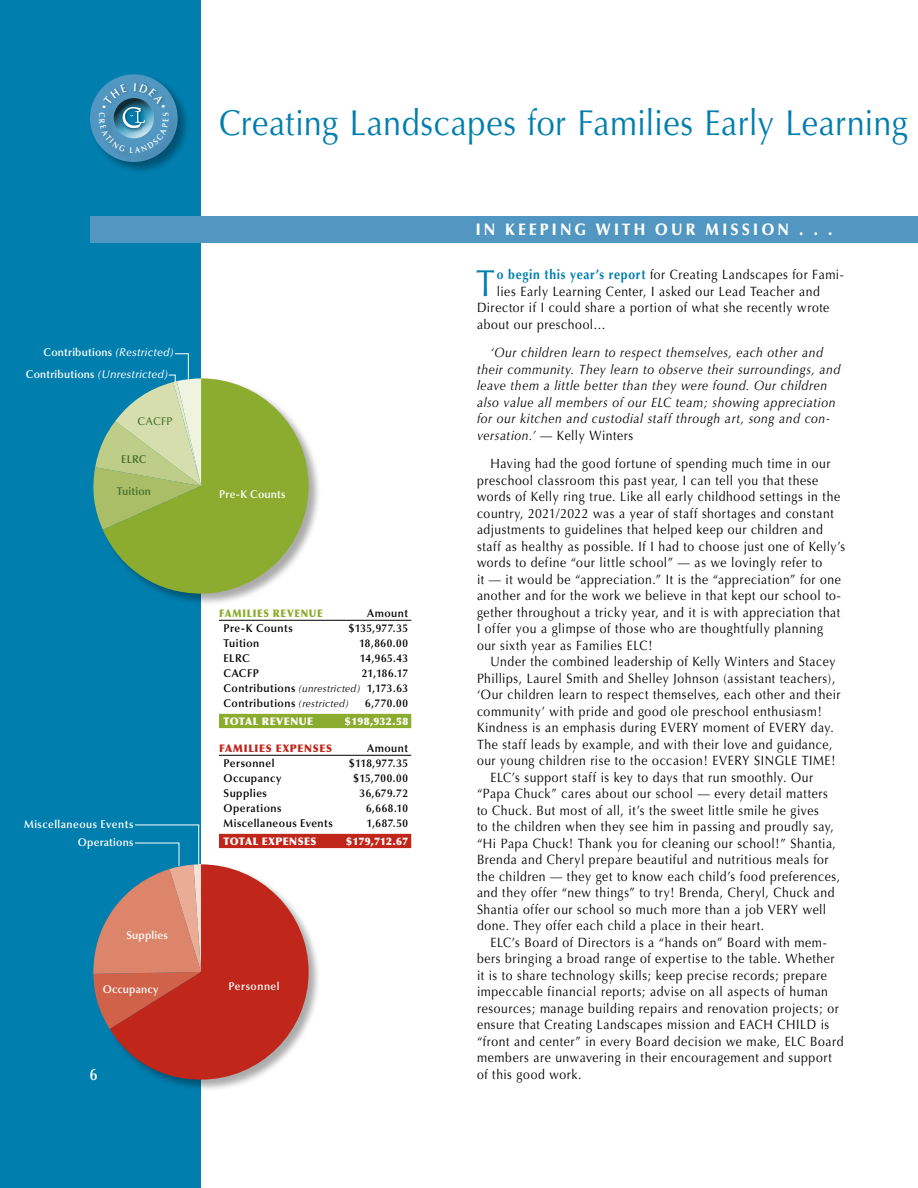
<style>
.page{position:relative;width:918px;height:1188px;background:#fff}
.page>*{position:absolute;margin:0;border:0;box-sizing:border-box;transform-origin:0 0}
.t1{font:37.65px "Optima";color:#007eae;scale:.9 1}
.t2{font:36px "Optima";letter-spacing:.01em;color:#007eae;scale:.9 1}
.t3{font:900 16.5px "Optima";letter-spacing:.21em;color:#fff;scale:.9 1}
.t4{font:600 16.5px "Optima";color:#fff;scale:.9 1}
.t5{font:13.5px/16.5px "Optima";letter-spacing:.045em;color:#000;scale:.9 1}
.t6{font:italic 13.5px/16.5px "Optima";letter-spacing:.045em;color:#000;scale:.9 1}
.t7{font:600 11.25px/15px "Optima";letter-spacing:.045em;color:#000;text-align:justify;scale:.95 1}
.t8{font:600 11.25px/18px "Optima";letter-spacing:.03em;color:#fff;text-align:right;scale:.95 1}
.t9{font:italic 500 11.25px "Optima";letter-spacing:.02em;color:#fff;scale:.95 1}
.t10{font:600 11.25px "Optima";letter-spacing:.015em;color:#476e2f;scale:.95 1}
.t11{font:500 11.25px "Optima";letter-spacing:.025em;color:#476e2f;scale:.95 1}
.t12{font:900 10.5px "Optima";letter-spacing:.04em;color:#fff;scale:.95 1}
.t13{font:900 10.5px "Optima";letter-spacing:.07em;color:#c1261b;scale:.95 1}
.t14{font:900 10.5px "Optima";letter-spacing:.07em;color:#8cac2f;scale:.9 1}
.s1{font-weight:500;font-style:italic}
.s2{font-weight:600;font-style:normal}
.s3{font-weight:400;font-style:italic;font-size:10.5px}
.s4{font-weight:700;color:#007eae}
.s5{font-style:normal}
</style>
<div class="page">
<div style="left:0;top:0;width:201px;height:1188px;background:#007eae"></div>
<div style="left:90px;top:216px;width:828px;height:27px;background:#5297c1"></div>
<div style="left:89px;top:74px;width:101px;height:101px;background:#000;opacity:.33"></div>
<div style="left:90px;top:74px;width:88px;height:88px;background:#5297c1;border-radius:50%"></div>
<div style="left:102px;top:81px;width:64px;height:27px;background:#000;opacity:.33"></div>
<div style="left:98px;top:105px;width:83px;height:60px;background:#000;opacity:.33"></div>
<hr style="left:219px;top:620px;width:192px;height:1px;background:#000">
<div style="left:219px;top:714px;width:192px;height:14px;background:#8cac2f"></div>
<hr style="left:219px;top:755px;width:192px;height:1px;background:#000">
<div style="left:219px;top:834px;width:192px;height:14px;background:#c1261b"></div>
<div style="left:110px;top:864px;width:211px;height:228px;background:#000;opacity:.33"></div>
<div style="left:103px;top:378px;width:218px;height:228px;background:#000;opacity:.33"></div>
<svg style="left:103px;top:378px;width:206px;height:216px;fill:#8cac2f"></svg>
<svg style="left:93px;top:825px;width:216px;height:255px"></svg>
<svg style="left:93px;top:353px;width:108px;height:177px"></svg>
<svg style="left:99px;top:83px;width:70px;height:70px"></svg>
<p class="t8" style="left:44px;top:343px;width:138px">Contributions <span class="s1">(Restricted)</span></p>
<p class="t9" style="left:26px;top:368px;width:151px"><span class="s2">Contributions</span> (Unrestricted)</p>
<p class="t11" style="left:138px;top:415px;width:38px">CACFP</p>
<p class="t10" style="left:121px;top:453px;width:28px">ELRC</p>
<p class="t10" style="left:117px;top:484px;width:38px">Tuition</p>
<p class="t8" style="left:24px;top:815px;width:117px">Miscellaneous Events<br>Operations</p>
<p class="t8" style="left:126px;top:926px;width:45px">Supplies</p>
<p class="t8" style="left:103px;top:980px;width:60px">Occupancy</p>
<p class="t4" style="left:90px;top:1065px;width:10px">6</p>
<h2 class="t2" style="left:219px;top:102px;width:767px">Creating Landscapes for Families Early Learning</h2>
<p class="t8" style="left:219px;top:485px;width:71px">Pre-K Counts</p>
<p class="t14" style="left:219px;top:607px;width:117px">FAMILIES REVENUE</p>
<p class="t7" style="left:367px;top:606px;width:44px">Amount</p>
<p class="t7" style="left:223px;top:621px;width:74px">Pre-K Counts</p>
<p class="t7" style="left:349px;top:621px;width:64px">$135,977.35</p>
<p class="t7" style="left:223px;top:636px;width:39px">Tuition</p>
<p class="t7" style="left:359px;top:636px;width:53px">18,860.00</p>
<p class="t7" style="left:223px;top:651px;width:29px">ELRC</p>
<p class="t7" style="left:360px;top:651px;width:52px">14,965.43</p>
<p class="t7" style="left:224px;top:666px;width:29px">CACFP</p>
<p class="t7" style="left:223px;top:666px;width:196px;text-indent:138px">21,186.17<br>Contributions <span class="s3">(unrestricted)</span> 1,173.63<br>Contributions <span class="s3">(restricted)</span></p>
<p class="t7" style="left:365px;top:696px;width:47px">6,770.00</p>
<p class="t12" style="left:224px;top:715px;width:96px">TOTAL REVENUE</p>
<p class="t12" style="left:345px;top:715px;width:68px">$198,932.58</p>
<p class="t13" style="left:219px;top:742px;width:121px">FAMILIES EXPENSES</p>
<p class="t7" style="left:367px;top:741px;width:44px">Amount</p>
<p class="t7" style="left:223px;top:756px;width:55px">Personnel</p>
<p class="t7" style="left:349px;top:756px;width:64px">$118,977.35</p>
<p class="t7" style="left:224px;top:771px;width:62px">Occupancy</p>
<p class="t7" style="left:353px;top:771px;width:59px">$15,700.00</p>
<p class="t7" style="left:224px;top:786px;width:47px">Supplies</p>
<p class="t7" style="left:360px;top:786px;width:52px">36,679.72</p>
<p class="t7" style="left:224px;top:801px;width:63px">Operations</p>
<p class="t7" style="left:366px;top:801px;width:46px">6,668.10</p>
<p class="t7" style="left:224px;top:816px;width:117px">Miscellaneous Events</p>
<p class="t7" style="left:367px;top:816px;width:45px">1,687.50</p>
<p class="t12" style="left:224px;top:835px;width:99px">TOTAL EXPENSES</p>
<p class="t12" style="left:346px;top:835px;width:66px">$179,712.67</p>
<p class="t8" style="left:229px;top:977px;width:55px">Personnel</p>
<p class="t3" style="left:476px;top:220px;width:398px">I N KEEPING WITH OUR MISSION . . .</p>
<h1 class="t1" style="left:476px;top:261px;width:22px">T</h1>
<p class="t5" style="left:497px;top:267px;width:387px"><span class="s4">o begin this year’s report</span> for Creating Landscapes for Fami-</p>
<p class="t5" style="left:497px;top:283px;width:360px">lies Early Learning Center, I asked our Lead Teacher and</p>
<p class="t5" style="left:477px;top:300px;width:393px">Director if I could share a portion of what she recently wrote</p>
<p class="t5" style="left:477px;top:316px;width:144px">about our preschool…</p>
<p class="t6" style="left:477px;top:345px;width:405px;text-indent:13px">‘Our children learn to respect themselves, each other and their community. They learn to observe their surroundings, and leave them a little better than they were found. Our children also value all members of our ELC team; showing appreciation for our kitchen and custodial staff through art, song and con&shy;versation.’ <span class="s5">— Kelly Winters</span></p>
<p class="t5" style="left:477px;top:456px;width:411px;text-indent:13px">Having had the good fortune of spending much time in our preschool classroom this past year, I can tell you that these words of Kelly ring true. Like all early childhood settings in the country, 2021/2022 was a year of staff shortages and constant adjustments to guidelines that helped keep our children and staff as healthy as possible. If I had to choose just one of Kelly’s words to define “our little school” — as we lovingly refer to<br>it — it would be “appreciation.” It is the “appreciation” for one another and for the work we believe in that kept our school to&shy;gether throughout a tricky year, and it is with appreciation that I offer you a glimpse of those who are thoughtfully planning<br>our sixth year as Families ELC!</p>
<p class="t5" style="left:491px;top:654px;width:385px">Under the combined leadership of Kelly Winters and Stacey</p>
<p class="t5" style="left:477px;top:670px;width:400px">Phillips, Laurel Smith and Shelley Johnson (assistant teachers),</p>
<p class="t5" style="left:477px;top:687px;width:405px">‘Our children learn to respect themselves, each other and their</p>
<p class="t5" style="left:477px;top:703px;width:385px">community’ with pride and good ole preschool enthusiasm!</p>
<p class="t5" style="left:477px;top:720px;width:398px">Kindness is an emphasis during EVERY moment of EVERY day.</p>
<p class="t5" style="left:477px;top:736px;width:396px">The staff leads by example, and with their love and guidance,</p>
<p class="t5" style="left:477px;top:753px;width:400px">our young children rise to the occasion! EVERY SINGLE TIME!</p>
<p class="t5" style="left:491px;top:769px;width:360px">ELC’s support staff is key to days that run smoothly. Our</p>
<p class="t5" style="left:477px;top:786px;width:391px">“Papa Chuck” cares about our school — every detail matters</p>
<p class="t5" style="left:477px;top:802px;width:381px">to Chuck. But most of all, it’s the sweet little smile he gives</p>
<p class="t5" style="left:477px;top:819px;width:398px">to the children when they see him in passing and proudly say,</p>
<p class="t5" style="left:477px;top:835px;width:400px">“Hi Papa Chuck! Thank you for cleaning our school!” Shantia,</p>
<p class="t5" style="left:477px;top:852px;width:392px">Brenda and Cheryl prepare beautiful and nutritious meals for</p>
<p class="t5" style="left:477px;top:868px;width:405px">the children — they get to know each child’s food preferences,</p>
<p class="t5" style="left:477px;top:885px;width:399px">and they offer “new things” to try! Brenda, Cheryl, Chuck and</p>
<p class="t5" style="left:477px;top:901px;width:390px">Shantia offer our school so much more than a job VERY well</p>
<p class="t5" style="left:477px;top:918px;width:321px">done. They offer each child a place in their heart.</p>
<p class="t5" style="left:491px;top:934px;width:375px">ELC’s Board of Directors is a “hands on” Board with mem-</p>
<p class="t5" style="left:477px;top:951px;width:399px">bers bringing a broad range of expertise to the table. Whether</p>
<p class="t5" style="left:477px;top:967px;width:390px">it is to share technology skills; keep precise records; prepare</p>
<p class="t5" style="left:477px;top:984px;width:392px">impeccable financial reports; advise on all aspects of human</p>
<p class="t5" style="left:477px;top:1000px;width:403px">resources; manage building repairs and renovation projects; or</p>
<p class="t5" style="left:477px;top:1016px;width:393px">ensure that Creating Landscapes mission and EACH CHILD is</p>
<p class="t5" style="left:477px;top:1033px;width:409px">“front and center” in every Board decision we make, ELC Board</p>
<p class="t5" style="left:477px;top:1049px;width:396px">members are unwavering in their encouragement and support</p>
<p class="t5" style="left:477px;top:1066px;width:118px">of this good work.</p>
</div>
